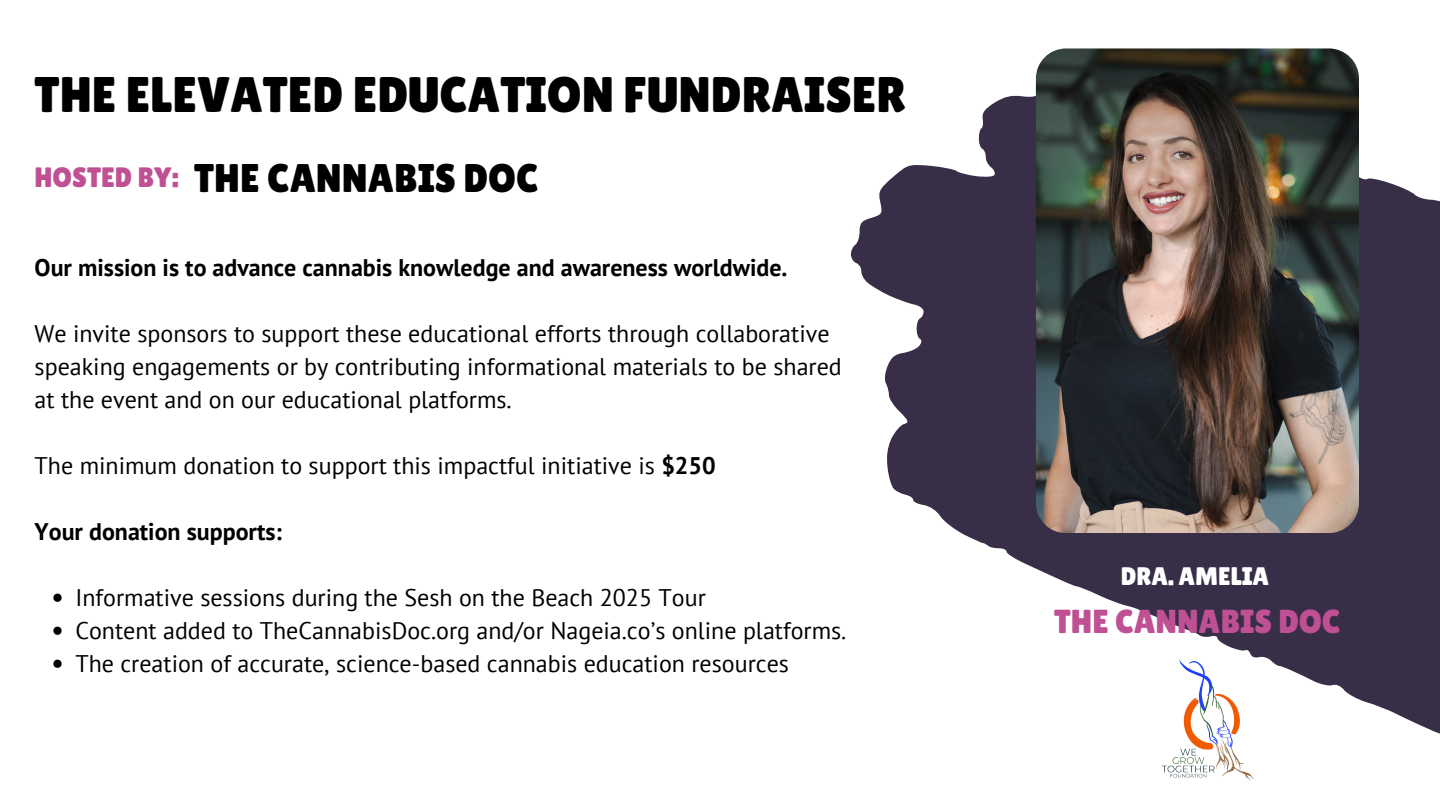
<style>
.page{position:relative;width:1440px;height:810px;background:#fff}
.page>*{position:absolute;margin:0;border:0;box-sizing:border-box;transform-origin:0 0}
.t1{font:50px "Lilita One";color:#000}
.t2{font:40px "Lilita One";color:#000}
.t3{font:33.3px "Lilita One";color:#bf5094}
.t4{font:28px "Lilita One";color:#bf5094}
.t5{font:25.4px "Lilita One";color:#fff}
.t6{font:24px/33px "PT Sans";color:#000}
.t7{font:700 24px "PT Sans";color:#000}
.s1{font-weight:700}
</style>
<div class="page">
<svg style="left:851px;top:82px;width:589px;height:652px;fill:#382e48"></svg>
<img style="left:1036px;top:48px;width:323px;height:485px;border-radius:30px">
<img style="left:1151px;top:652px;width:132px;height:129px">
<svg style="left:53px;top:594px;width:9px;height:8px"></svg>
<svg style="left:53px;top:627px;width:9px;height:8px"></svg>
<svg style="left:53px;top:660px;width:9px;height:8px"></svg>
<p class="t1" style="left:35px;top:66px;width:873px">THE ELEVATED EDUCATION FUNDRAISER</p>
<h5 class="t4" style="left:35px;top:161px;width:146px">HOSTED BY:</h5>
<p class="t2" style="left:194px;top:155px;width:346px">THE CANNABIS DOC</p>
<h1 class="t7" style="left:35px;top:252px;width:754px">Our mission is to advance cannabis knowledge and awareness worldwide.</h1>
<p class="t6" style="left:35px;top:317px;width:809px">We invite sponsors to support these educational efforts through collaborative speaking engagements or by contributing informational materials to be shared at the event and on our educational platforms.</p>
<h4 class="t6" style="left:35px;top:449px;width:683px">The minimum donation to support this impactful initiative is <span class="s1">$250</span></h4>
<h3 class="t7" style="left:35px;top:516px;width:249px">Your donation supports:</h3>
<h2 class="t6" style="left:75px;top:581px;width:632px">Informative sessions during the Sesh on the Beach 2025 Tour</h2>
<h4 class="t6" style="left:75px;top:614px;width:773px">Content added to TheCannabisDoc.org and/or Nageia.co’s online platforms.</h4>
<h5 class="t6" style="left:75px;top:647px;width:715px">The creation of accurate, science-based cannabis education resources</h5>
<p class="t5" style="left:1121px;top:562px;width:150px">DRA. AMELIA</p>
<p class="t3" style="left:1054px;top:603px;width:288px">THE CANNABIS DOC</p>
</div>
